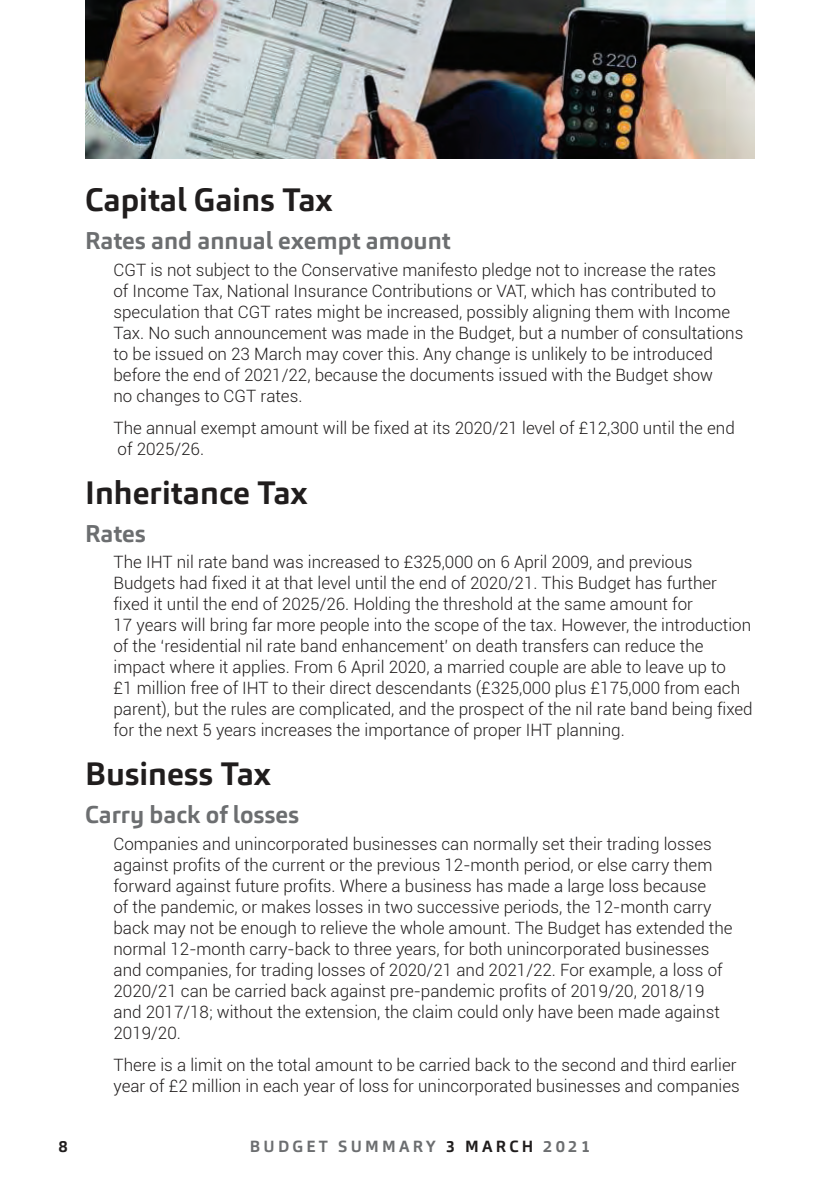
<style>
.page{position:relative;width:840px;height:1191px;background:#fff}
.page>*{position:absolute;margin:0;border:0;box-sizing:border-box;transform-origin:0 0}
.t1{font:700 32px "Carnac";color:#201d1d}
.t2{font:700 24px "Carnac";color:#6c6e70}
.t3{font:300 17px/21px "Roboto";color:#201d1d}
.t4{font:700 16px "Carnac";letter-spacing:.2em;color:#6c6e70}
.t5{font:700 16px "Carnac";color:#201d1d}
.s1{color:#201d1d}
</style>
<div class="page">
<img style="left:85px;top:0;width:669px;height:159px">
<h1 class="t1" style="left:85px;top:186px;width:249px">Capital Gains Tax</h1>
<h2 class="t2" style="left:85px;top:230px;width:367px">Rates and annual exempt amount</h2>
<p class="t3" style="left:113px;top:258px;width:631px">CGT is not subject to the Conservative manifesto pledge not to increase the rates<br>of Income Tax, National Insurance Contributions or VAT, which has contributed to speculation that CGT rates might be increased, possibly aligning them with Income Tax. No such announcement was made in the Budget, but a number of consultations to be issued on 23 March may cover this. Any change is unlikely to be introduced before the end of 2021/22, because the documents issued with the Budget show<br>no changes to CGT rates.</p>
<p class="t3" style="left:113px;top:417px;width:622px">The annual exempt amount will be fixed at its 2020/21 level of £12,300 until the end of 2025/26.</p>
<h1 class="t1" style="left:85px;top:479px;width:224px">Inheritance Tax</h1>
<h2 class="t2" style="left:85px;top:523px;width:62px">Rates</h2>
<p class="t3" style="left:113px;top:551px;width:640px">The IHT nil rate band was increased to £325,000 on 6 April 2009, and previous Budgets had fixed it at that level until the end of 2020/21. This Budget has further fixed it until the end of 2025/26. Holding the threshold at the same amount for<br>17 years will bring far more people into the scope of the tax. However, the introduction of the ‘residential nil rate band enhancement’ on death transfers can reduce the impact where it applies. From 6 April 2020, a married couple are able to leave up to<br>£1 million free of IHT to their direct descendants (£325,000 plus £175,000 from each parent), but the rules are complicated, and the prospect of the nil rate band being fixed for the next 5 years increases the importance of proper IHT planning.</p>
<h1 class="t1" style="left:85px;top:760px;width:188px">Business Tax</h1>
<h2 class="t2" style="left:85px;top:804px;width:215px">Carry back of losses</h2>
<p class="t3" style="left:113px;top:832px;width:620px">Companies and unincorporated businesses can normally set their trading losses against profits of the current or the previous 12-month period, or else carry them forward against future profits. Where a business has made a large loss because<br>of the pandemic, or makes losses in two successive periods, the 12-month carry back may not be enough to relieve the whole amount. The Budget has extended the normal 12-month carry-back to three years, for both unincorporated businesses and companies, for trading losses of 2020/21 and 2021/22. For example, a loss of 2020/21 can be carried back against pre-pandemic profits of 2019/20, 2018/19 and 2017/18; without the extension, the claim could only have been made against 2019/20.</p>
<p class="t3" style="left:113px;top:1054px;width:627px">There is a limit on the total amount to be carried back to the second and third earlier year of £2 million in each year of loss for unincorporated businesses and companies</p>
<p class="t5" style="left:59px;top:1139px;width:11px">8</p>
<p class="t4" style="left:250px;top:1139px;width:341px">BUDGET SUMMARY <span class="s1">3 MARCH</span> 2021</p>
</div>
